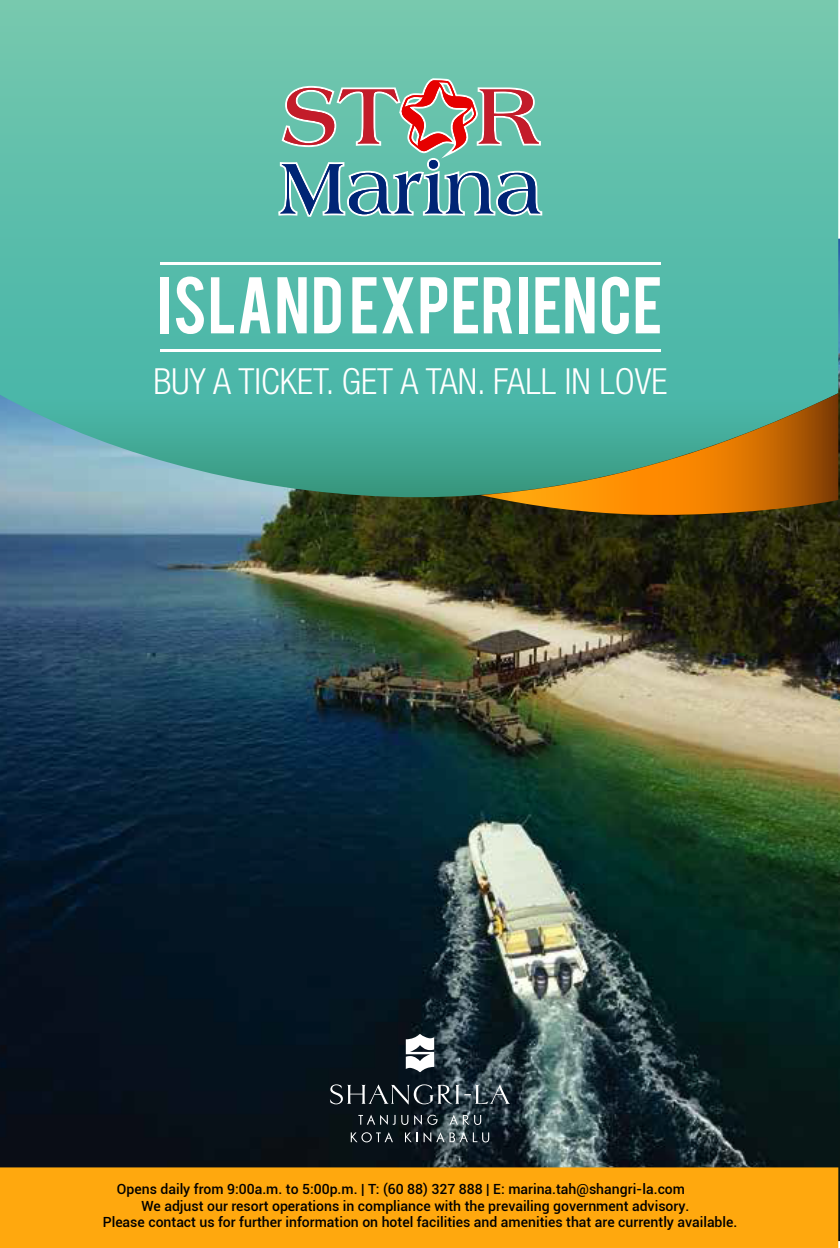
<style>
.page{position:relative;width:840px;height:1248px;background:#fff}
.page>*{position:absolute;margin:0;border:0;box-sizing:border-box;transform-origin:0 0}
.t1{font:63px "Bebas";letter-spacing:.02em;color:#fff}
.t2{font:300 condensed 36px "Helvetica Neue LT Std";color:#fff}
.t3{font:500 14px "Roboto";color:#000}
</style>
<div class="page">
<img style="left:0;top:239px;width:839px;height:1001px">
<svg style="left:0;top:0;width:837px;height:497px;background:#5dbcaa"></svg>
<div style="left:0;top:1167px;width:837px;height:80px;background:#ffa80e"></div>
<svg style="left:480px;top:390px;width:357px;height:126px;background:#7f8d54"></svg>
<hr style="left:160px;top:349px;width:500px;height:3px;background:#fff">
<hr style="left:160px;top:263px;width:500px;height:2px;background:#fff">
<svg style="left:278px;top:78px;width:264px;height:139px;background:#81a2a0"></svg>
<svg style="left:401px;top:1114px;width:7px;height:10px"></svg>
<svg style="left:414px;top:1114px;width:7px;height:10px"></svg>
<svg style="left:427px;top:1114px;width:10px;height:10px"></svg>
<svg style="left:449px;top:1114px;width:32px;height:10px"></svg>
<svg style="left:350px;top:1131px;width:43px;height:11px"></svg>
<svg style="left:405px;top:1132px;width:12px;height:10px"></svg>
<svg style="left:423px;top:1131px;width:66px;height:11px"></svg>
<svg style="left:330px;top:1084px;width:180px;height:20px;background:#404b52"></svg>
<svg style="left:405px;top:1033px;width:29px;height:39px"></svg>
<svg style="left:358px;top:1114px;width:37px;height:10px"></svg>
<h1 class="t1" style="left:157px;top:259px;width:506px">ISLAND EXPERIENCE</h1>
<h2 class="t2" style="left:153px;top:361px;width:515px">BUY A TICKET. GET A TAN. FALL IN LOVE</h2>
<p class="t3" style="left:117px;top:1178px;width:569px">Opens daily from 9:00a.m. to 5:00p.m. | T: (60 88) 327 888 | E: marina.tah@shangri-la.com</p>
<p class="t3" style="left:141px;top:1195px;width:549px">We adjust our resort operations in compliance with the prevailing government advisory.</p>
<p class="t3" style="left:103px;top:1212px;width:635px">Please contact us for further information on hotel facilities and amenities that are currently available.</p>
</div>
